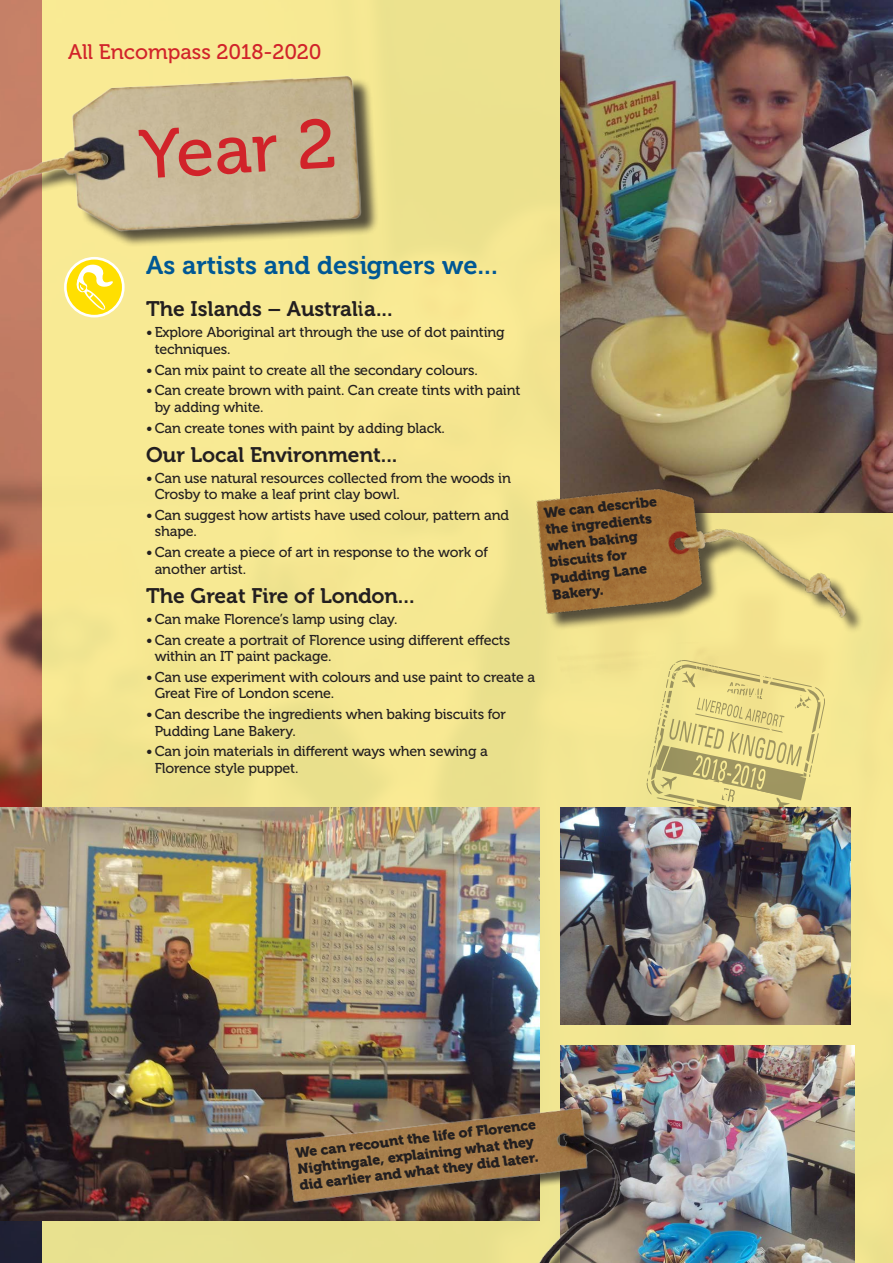
<style>
.page{position:relative;width:893px;height:1263px;background:#fff}
.page>*{position:absolute;margin:0;border:0;box-sizing:border-box;transform-origin:0 0}
.subhead{font:69px "Museo 500";color:#d1232a}
.Year_blue_subhead{font:25.5px "Museo 700";color:#005895}
.Year_black_subhead{font:21px "Museo 700";color:#231f20}
.t1{font:21px "Museo 500";color:#d1232a}
.Year_bullet{font:14.25px/16.5px "Museo 500";letter-spacing:-.01em;color:#231f20}
.Year_bullet-2{font:14.25px/16.5px "Museo 900";color:#231f20}
</style>
<div class="page">
<img style="left:0;top:0;width:43px;height:1263px">
<div style="left:43px;top:0;width:850px;height:1263px;background:#f6e792"></div>
<svg style="left:65px;top:258px;width:58px;height:58px"></svg>
<div style="left:64px;top:257px;width:61px;height:60px;border:3px solid #fff;border-radius:50%"></div>
<svg style="left:76px;top:283px;width:40px;height:28px"></svg>
<div style="left:0;top:78px;width:379px;height:205px;background:#231f20;opacity:.75"></div>
<img style="left:0;top:61px;width:369px;height:201px">
<img style="left:561px;top:1046px;width:293px;height:217px">
<img style="left:561px;top:807px;width:289px;height:217px">
<img style="left:561px;top:0;width:332px;height:512px">
<img style="left:0;top:807px;width:539px;height:413px">
<div style="left:287px;top:1109px;width:385px;height:154px;background:#231f20;opacity:.75"></div>
<img style="left:274px;top:1069px;width:378px;height:194px">
<div style="left:539px;top:451px;width:325px;height:236px;background:#231f20;opacity:.75"></div>
<img style="left:514px;top:422px;width:340px;height:276px">
<svg style="left:646px;top:660px;width:179px;height:165px"></svg>
<p class="t1" style="left:68px;top:41px;width:255px">All Encompass 2018-2020</p>
<p class="subhead" style="left:137px;top:117px;width:199px;rotate:-3deg">Year 2</p>
<p class="Year_blue_subhead" style="left:146px;top:251px;width:353px">As artists and designers we...</p>
<p class="Year_black_subhead" style="left:146px;top:298px;width:248px">The Islands – Australia...</p>
<p class="Year_bullet" style="left:155px;top:324px;width:351px;text-indent:-9px">• Explore Aboriginal art through the use of dot painting techniques.</p>
<p class="Year_bullet" style="left:146px;top:362px;width:333px">• Can mix paint to create all the secondary colours.</p>
<p class="Year_bullet" style="left:155px;top:382px;width:367px;text-indent:-9px">• Can create brown with paint. Can create tints with paint by adding white.</p>
<p class="Year_bullet" style="left:146px;top:420px;width:300px">• Can create tones with paint by adding black.</p>
<p class="Year_black_subhead" style="left:146px;top:443px;width:253px">Our Local Environment...</p>
<p class="Year_bullet" style="left:155px;top:470px;width:358px;text-indent:-9px">• Can use natural resources collected from the woods in<br>Crosby to make a leaf print clay bowl.</p>
<p class="Year_bullet" style="left:155px;top:507px;width:356px;text-indent:-9px">• Can suggest how artists have used colour, pattern and shape.</p>
<p class="Year_bullet" style="left:155px;top:544px;width:335px;text-indent:-9px">• Can create a piece of art in response to the work of another artist.</p>
<p class="Year_black_subhead" style="left:146px;top:584px;width:270px">The Great Fire of London...</p>
<p class="Year_bullet" style="left:146px;top:611px;width:253px">• Can make Florence’s lamp using clay.</p>
<p class="Year_bullet" style="left:155px;top:632px;width:357px;text-indent:-9px">• Can create a portrait of Florence using different effects within an IT paint package.</p>
<p class="Year_bullet" style="left:155px;top:669px;width:382px;text-indent:-9px">• Can use experiment with colours and use paint to create a<br>Great Fire of London scene.</p>
<p class="Year_bullet" style="left:155px;top:706px;width:353px;text-indent:-9px">• Can describe the ingredients when baking biscuits for<br>Pudding Lane Bakery.</p>
<p class="Year_bullet" style="left:155px;top:743px;width:335px;text-indent:-9px">• Can join materials in different ways when sewing a<br>Florence style puppet.</p>
<p class="Year_bullet-2" style="left:543px;top:505px;width:115px;rotate:-6deg">We can describe the ingredients when baking biscuits for<br>Pudding Lane<br>Bakery.</p>
<p class="Year_bullet-2" style="left:295px;top:1145px;width:243px;rotate:-7deg">We can recount the life of Florence<br>Nightingale, explaining what they did earlier and what they did later.</p>
</div>
